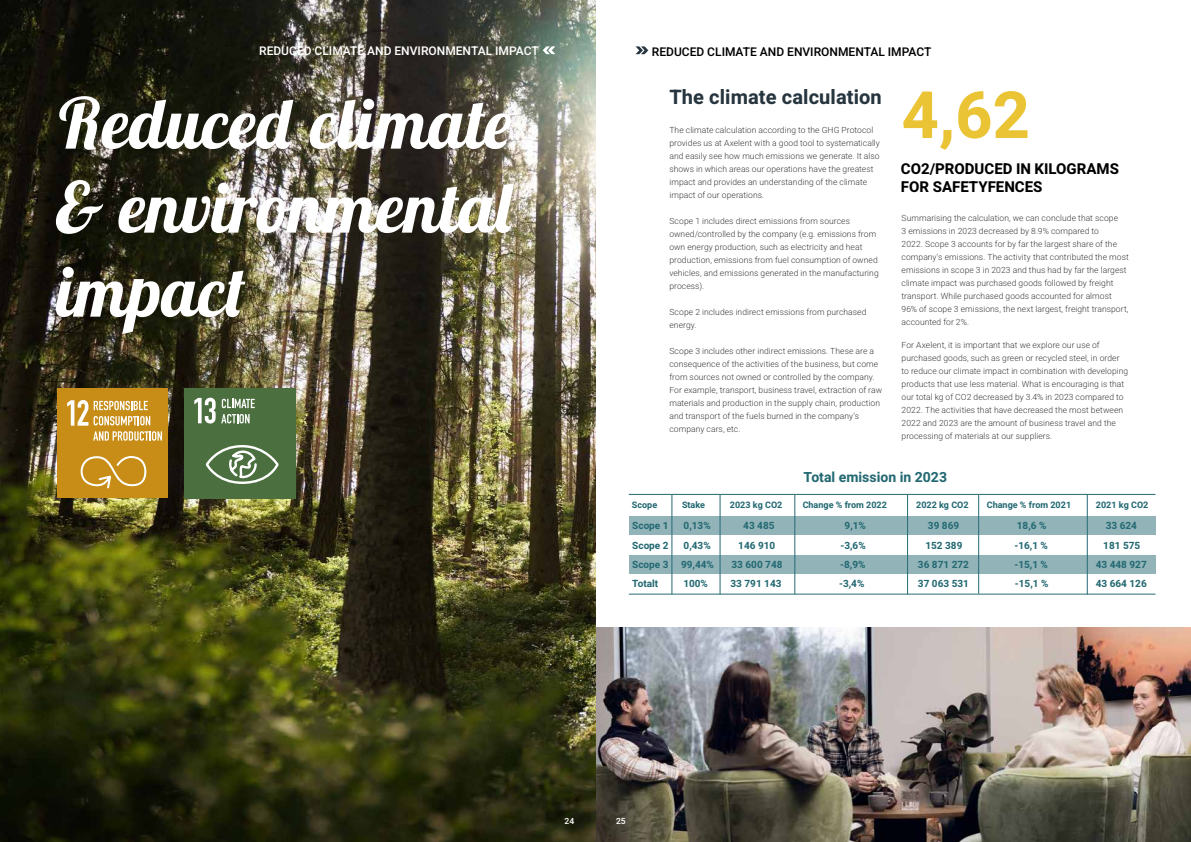
<style>
.page{position:relative;width:1191px;height:842px;background:#fff}
.page>*{position:absolute;margin:0;border:0;box-sizing:border-box;transform-origin:0 0}
.t1{font:italic 700 70px/84px "Lobster Two";letter-spacing:.005em;color:#fff;text-align:justify}
.t2{font:700 65px "Heebo";color:#eac435}
.t3{font:700 20px "Heebo";letter-spacing:.005em;color:#27353e}
.t4{font:700 15px/18px "Heebo";color:#000}
.t5{font:700 14px "Heebo";color:#256a73}
.t6{font:500 12px "Heebo";color:#000}
.t7{font:500 12px "Heebo";color:#fff}
.t8{font:700 10px "Heebo";color:#256a73}
.t9{font:700 9px "Heebo";color:#256a73}
.t10{font:300 8.5px/13px "Heebo";letter-spacing:.01em;color:#3c3c3b}
.t11{font:500 8.5px "Heebo";color:#fff}
</style>
<div class="page">
<img style="left:595px;top:627px;width:596px;height:215px">
<svg style="left:635px;top:46px;width:13px;height:8px"></svg>
<img style="left:0;top:0;width:595px;height:842px">
<div style="left:184px;top:388px;width:112px;height:110px;background:#4b6f3e"></div>
<svg style="left:205px;top:445px;width:74px;height:39px"></svg>
<svg style="left:194px;top:398px;width:61px;height:25px"></svg>
<div style="left:58px;top:388px;width:110px;height:110px;background:#c78d17"></div>
<svg style="left:57px;top:388px;width:105px;height:104px"></svg>
<svg style="left:542px;top:46px;width:13px;height:8px"></svg>
<div style="left:629px;top:555px;width:526px;height:19px;background:#92b4b9"></div>
<hr style="left:629px;top:594px;width:526px;height:1px;background:#256a73">
<div style="left:629px;top:516px;width:526px;height:19px;background:#92b4b9"></div>
<hr style="left:671px;top:495px;width:1px;height:99px;background:#256a73">
<hr style="left:719px;top:495px;width:1px;height:99px;background:#256a73">
<hr style="left:794px;top:495px;width:1px;height:99px;background:#256a73">
<hr style="left:907px;top:495px;width:1px;height:99px;background:#256a73">
<hr style="left:978px;top:495px;width:1px;height:99px;background:#256a73">
<hr style="left:629px;top:494px;width:526px;height:1px;background:#256a73">
<hr style="left:1086px;top:494px;width:1px;height:100px;background:#256a73">
<h3 class="t7" style="left:259px;top:42px;width:281px">REDUCED CLIMATE AND ENVIRONMENTAL IMPACT</h3>
<h1 class="t1" style="left:55px;top:80px;width:460px">Reduced climate &amp; environmental impact</h1>
<h3 class="t6" style="left:652px;top:43px;width:281px">REDUCED CLIMATE AND ENVIRONMENTAL IMPACT</h3>
<h3 class="t3" style="left:669px;top:84px;width:214px">The climate calculation</h3>
<p class="t10" style="left:669px;top:123px;width:212px">The climate calculation according to the GHG Protocol provides us at Axelent with a good tool to systematically and easily see how much emissions we generate. It also shows in which areas our operations have the greatest impact and provides an understanding of the climate impact of our operations.</p>
<p class="t10" style="left:669px;top:214px;width:211px">Scope 1 includes direct emissions from sources owned/controlled by the company (e.g. emissions from own energy production, such as electricity and heat production, emissions from fuel consumption of owned vehicles, and emissions generated in the manufacturing process).</p>
<p class="t10" style="left:669px;top:305px;width:198px">Scope 2 includes indirect emissions from purchased energy.</p>
<p class="t10" style="left:669px;top:344px;width:214px">Scope 3 includes other indirect emissions. These are a consequence of the activities of the business, but come from sources not owned or controlled by the company.<br>For example, transport, business travel, extraction of raw materials and production in the supply chain, production and transport of the fuels burned in the company’s company cars, etc.</p>
<h2 class="t2" style="left:901px;top:70px;width:130px">4,62</h2>
<h3 class="t4" style="left:901px;top:159px;width:220px">CO2/PRODUCED IN KILOGRAMS<br>FOR SAFETYFENCES</h3>
<p class="t10" style="left:901px;top:211px;width:229px">Summarising the calculation, we can conclude that scope<br>3 emissions in 2023 decreased by 8.9% compared to<br>2022. Scope 3 accounts for by far the largest share of the company’s emissions. The activity that contributed the most emissions in scope 3 in 2023 and thus had by far the largest climate impact was purchased goods followed by freight transport. While purchased goods accounted for almost 96% of scope 3 emissions, the next largest, freight transport, accounted for 2%.</p>
<p class="t10" style="left:901px;top:338px;width:228px">For Axelent, it is important that we explore our use of purchased goods, such as green or recycled steel, in order to reduce our climate impact in combination with developing products that use less material. What is encouraging is that our total kg of CO2 decreased by 3.4% in 2023 compared to 2022. The activities that have decreased the most between 2022 and 2023 are the amount of business travel and the processing of materials at our suppliers.</p>
<h3 class="t5" style="left:803px;top:468px;width:145px">Total emission in 2023</h3>
<p class="t9" style="left:632px;top:498px;width:27px">Scope</p>
<p class="t9" style="left:682px;top:498px;width:25px">Stake</p>
<p class="t9" style="left:730px;top:498px;width:54px">2023 kg CO2</p>
<p class="t9" style="left:802px;top:498px;width:86px">Change % from 2022</p>
<p class="t9" style="left:916px;top:498px;width:54px">2022 kg CO2</p>
<p class="t9" style="left:986px;top:498px;width:86px">Change % from 2021</p>
<p class="t9" style="left:1096px;top:498px;width:54px">2021 kg CO2</p>
<p class="t8" style="left:632px;top:518px;width:38px">Scope 1</p>
<p class="t8" style="left:683px;top:518px;width:29px">0,13%</p>
<p class="t8" style="left:743px;top:518px;width:33px">43 485</p>
<p class="t8" style="left:844px;top:518px;width:23px">9,1%</p>
<p class="t8" style="left:928px;top:518px;width:33px">39 869</p>
<p class="t8" style="left:1017px;top:518px;width:31px">18,6 %</p>
<p class="t8" style="left:1105px;top:518px;width:33px">33 624</p>
<p class="t8" style="left:632px;top:538px;width:38px">Scope 2</p>
<p class="t8" style="left:683px;top:538px;width:29px">0,43%</p>
<p class="t8" style="left:738px;top:538px;width:38px">146 910</p>
<p class="t8" style="left:840px;top:538px;width:27px">-3,6%</p>
<p class="t8" style="left:925px;top:538px;width:38px">152 389</p>
<p class="t8" style="left:1014px;top:538px;width:35px">-16,1 %</p>
<p class="t8" style="left:1103px;top:538px;width:38px">181 575</p>
<p class="t8" style="left:632px;top:557px;width:38px">Scope 3</p>
<p class="t8" style="left:681px;top:557px;width:34px">99,44%</p>
<p class="t8" style="left:731px;top:557px;width:52px">33 600 748</p>
<p class="t8" style="left:840px;top:557px;width:27px">-8,9%</p>
<p class="t8" style="left:918px;top:557px;width:52px">36 871 272</p>
<p class="t8" style="left:1014px;top:557px;width:35px">-15,1 %</p>
<p class="t8" style="left:1095px;top:557px;width:52px">43 448 927</p>
<p class="t8" style="left:632px;top:577px;width:28px">Totalt</p>
<p class="t8" style="left:683px;top:577px;width:26px">100%</p>
<p class="t8" style="left:730px;top:577px;width:52px">33 791 143</p>
<p class="t8" style="left:839px;top:577px;width:27px">-3,4%</p>
<p class="t8" style="left:918px;top:577px;width:52px">37 063 531</p>
<p class="t8" style="left:1014px;top:577px;width:35px">-15,1 %</p>
<p class="t8" style="left:1095px;top:577px;width:52px">43 664 126</p>
<p class="t11" style="left:564px;top:815px;width:11px">24</p>
<p class="t11" style="left:616px;top:815px;width:11px">25</p>
</div>
